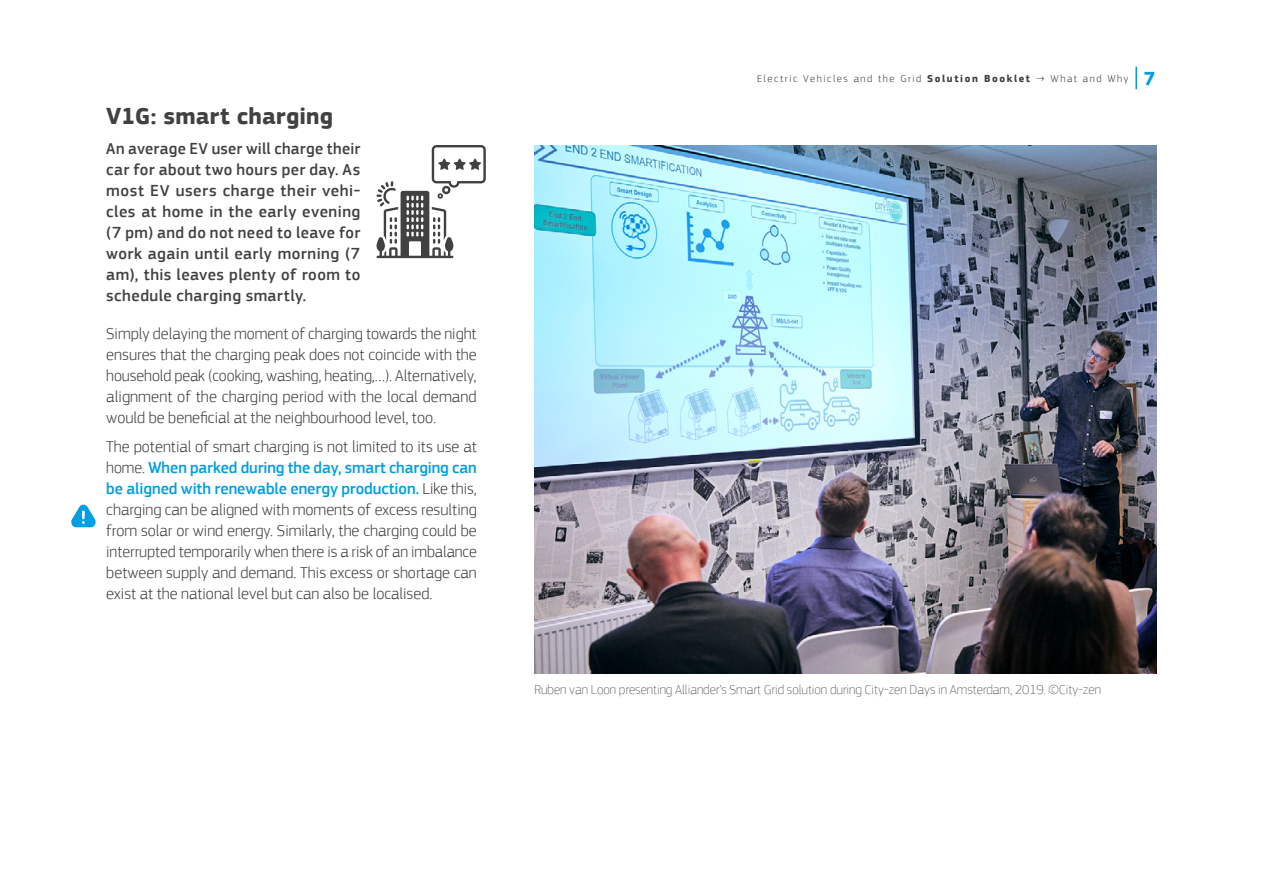
<style>
.page{position:relative;width:1263px;height:893px;background:#fff}
.page>*{position:absolute;margin:0;border:0;box-sizing:border-box;transform-origin:0 0}
.Heading_Two{font:700 24px "EC Square Sans Pro";letter-spacing:.005em;color:#414141}
.Body{font:300 16.5px/21px "EC Square Sans Pro";color:#414141;text-align:justify}
.Introduction{font:500 16.5px/21px "EC Square Sans Pro";letter-spacing:.025em;color:#414141;text-align:justify}
.Footnote{font:100 13.5px "EC Square Sans Pro";color:#4e4c4c}
.t1{font:300 10.5px "EC Square Sans Pro";letter-spacing:.15em;color:#414141}
.s1{font-weight:500;color:#009ee3}
.s2{font-weight:700}
.s3{font-weight:700;font-size:19.5px;color:#009ee3}
</style>
<div class="page">
<hr style="left:1135px;top:67px;width:2px;height:22px;background:#009ee3">
<img style="left:534px;top:146px;width:623px;height:527px">
<svg style="left:376px;top:145px;width:110px;height:113px"></svg>
<svg style="left:71px;top:504px;width:25px;height:23px"></svg>
<p class="Heading_Two" style="left:106px;top:102px;width:228px">V1G: smart charging</p>
<p class="Introduction" style="left:106px;top:138px;width:256px">An average EV user will charge their car for about two hours per day. As most EV users charge their vehi&shy;cles at home in the early evening (7 pm) and do not need to leave for work again until early morning (7 am), this leaves plenty of room to schedule charging smartly.</p>
<p class="Body" style="left:106px;top:323px;width:372px">Simply delaying the moment of charging towards the night ensures that the charging peak does not coincide with the household peak (cooking, washing, heating,…). Alternatively, alignment of the charging period with the local demand would be beneficial at the neighbourhood level, too.</p>
<p class="Body" style="left:106px;top:436px;width:372px">The potential of smart charging is not limited to its use at home. <span class="s1">When parked during the day, smart charging can be aligned with renewable energy production.</span> Like this, charging can be aligned with moments of excess resulting from solar or wind energy. Similarly, the charging could be interrupted temporarily when there is a risk of an imbalance between supply and demand. This excess or shortage can exist at the national level but can also be localised.</p>
<p class="t1" style="left:757px;top:72px;width:400px">Electric Vehicles and the Grid <span class="s2">Solution Booklet</span> → What and Why <span class="s3">7</span></p>
<p class="Footnote" style="left:534px;top:682px;width:568px">Ruben van Loon presenting Alliander’s Smart Grid solution during City-zen Days in Amsterdam, 2019. ©City-zen</p>
</div>
